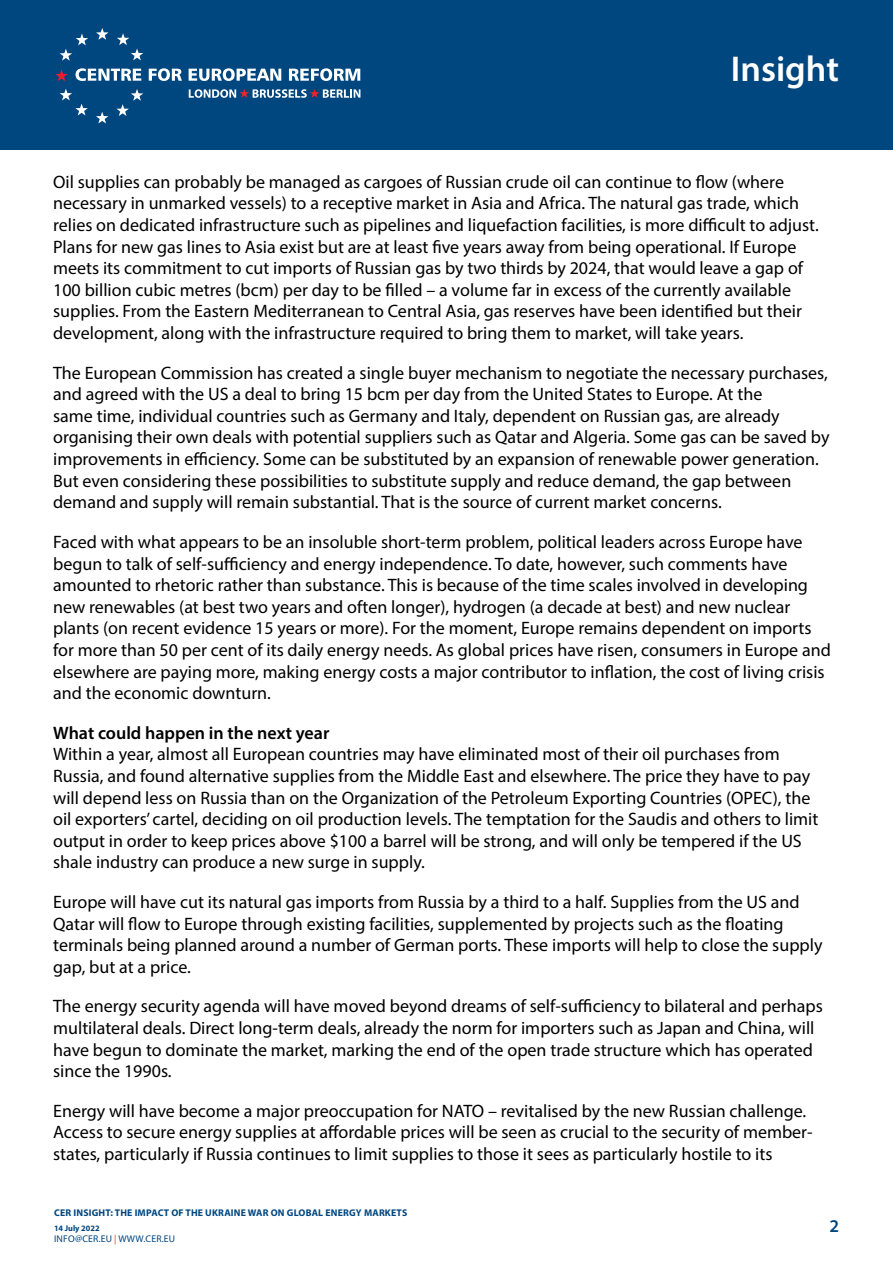
<style>
.page{position:relative;width:893px;height:1263px;background:#fff}
.page>*{position:absolute;margin:0;border:0;box-sizing:border-box;transform-origin:0 0}
.t1{font:600 36px "Myriad Pro";color:#fff}
.t2{font:18px/21.6px "Myriad Pro";color:#000}
.t3{font:600 18px "Myriad Pro";color:#000}
.t4{font:600 18px "Myriad Pro";color:#00467f}
.t5{font:700 9.75px "Myriad Pro";letter-spacing:.02em;color:#00467f}
.t6{font:9.75px "Myriad Pro";letter-spacing:.02em;color:#00467f}
.t7{font:700 8.25px "Myriad Pro";color:#00467f}
.s1{color:#ee3124}
</style>
<div class="page">
<div style="left:0;top:0;width:893px;height:150px;background:#00467f"></div>
<svg style="left:96px;top:28px;width:12px;height:12px"></svg>
<svg style="left:117px;top:33px;width:26px;height:27px"></svg>
<svg style="left:116px;top:89px;width:27px;height:27px"></svg>
<svg style="left:96px;top:112px;width:12px;height:12px"></svg>
<svg style="left:60px;top:89px;width:28px;height:26px"></svg>
<svg style="left:60px;top:34px;width:28px;height:27px"></svg>
<svg style="left:55px;top:69px;width:13px;height:12px"></svg>
<svg style="left:76px;top:68px;width:65px;height:13px"></svg>
<svg style="left:149px;top:68px;width:33px;height:13px"></svg>
<svg style="left:189px;top:68px;width:92px;height:13px"></svg>
<svg style="left:289px;top:68px;width:71px;height:13px"></svg>
<svg style="left:189px;top:89px;width:171px;height:9px"></svg>
<h1 class="t1" style="left:731px;top:46px;width:110px">Insight</h1>
<p class="t2" style="left:53px;top:171px;width:767px">Oil supplies can probably be managed as cargoes of Russian crude oil can continue to flow (where necessary in unmarked vessels) to a receptive market in Asia and Africa. The natural gas trade, which relies on dedicated infrastructure such as pipelines and liquefaction facilities, is more difficult to adjust.<br>Plans for new gas lines to Asia exist but are at least five years away from being operational. If Europe meets its commitment to cut imports of Russian gas by two thirds by 2024, that would leave a gap of 100 billion cubic metres (bcm) per day to be filled – a volume far in excess of the currently available supplies. From the Eastern Mediterranean to Central Asia, gas reserves have been identified but their development, along with the infrastructure required to bring them to market, will take years.</p>
<p class="t2" style="left:53px;top:362px;width:778px">The European Commission has created a single buyer mechanism to negotiate the necessary purchases, and agreed with the US a deal to bring 15 bcm per day from the United States to Europe. At the<br>same time, individual countries such as Germany and Italy, dependent on Russian gas, are already organising their own deals with potential suppliers such as Qatar and Algeria. Some gas can be saved by improvements in efficiency. Some can be substituted by an expansion of renewable power generation.<br>But even considering these possibilities to substitute supply and reduce demand, the gap between demand and supply will remain substantial. That is the source of current market concerns.</p>
<p class="t2" style="left:53px;top:531px;width:779px">Faced with what appears to be an insoluble short-term problem, political leaders across Europe have begun to talk of self-sufficiency and energy independence. To date, however, such comments have amounted to rhetoric rather than substance. This is because of the time scales involved in developing new renewables (at best two years and often longer), hydrogen (a decade at best) and new nuclear plants (on recent evidence 15 years or more). For the moment, Europe remains dependent on imports for more than 50 per cent of its daily energy needs. As global prices have risen, consumers in Europe and elsewhere are paying more, making energy costs a major contributor to inflation, the cost of living crisis and the economic downturn.</p>
<p class="t3" style="left:53px;top:721px;width:278px">What could happen in the next year</p>
<p class="t2" style="left:53px;top:743px;width:767px">Within a year, almost all European countries may have eliminated most of their oil purchases from Russia, and found alternative supplies from the Middle East and elsewhere. The price they have to pay will depend less on Russia than on the Organization of the Petroleum Exporting Countries (OPEC), the oil exporters’ cartel, deciding on oil production levels. The temptation for the Saudis and others to limit output in order to keep prices above $100 a barrel will be strong, and will only be tempered if the US shale industry can produce a new surge in supply.</p>
<p class="t2" style="left:53px;top:891px;width:771px">Europe will have cut its natural gas imports from Russia by a third to a half. Supplies from the US and Qatar will flow to Europe through existing facilities, supplemented by projects such as the floating terminals being planned around a number of German ports. These imports will help to close the supply gap, but at a price.</p>
<p class="t2" style="left:53px;top:995px;width:771px">The energy security agenda will have moved beyond dreams of self-sufficiency to bilateral and perhaps multilateral deals. Direct long-term deals, already the norm for importers such as Japan and China, will have begun to dominate the market, marking the end of the open trade structure which has operated since the 1990s.</p>
<p class="t2" style="left:53px;top:1100px;width:761px">Energy will have become a major preoccupation for NATO – revitalised by the new Russian challenge.<br>Access to secure energy supplies at affordable prices will be seen as crucial to the security of member&shy;states, particularly if Russia continues to limit supplies to those it sees as particularly hostile to its</p>
<p class="t5" style="left:54px;top:1207px;width:139px">CER INSIGHT: THE IMPACT OF THE</p>
<p class="t5" style="left:205px;top:1207px;width:32px">UKRAINE</p>
<p class="t5" style="left:248px;top:1207px;width:85px">WAR ON GLOBAL ENERG</p>
<p class="t5" style="left:356px;top:1207px;width:42px">Y MARKETS</p>
<p class="t7" style="left:54px;top:1223px;width:47px">14 JULY 2022</p>
<p class="t6" style="left:54px;top:1233px;width:6px">info</p>
<p class="t6" style="left:75px;top:1233px;width:102px">@cer.EU <span class="s1">|</span> WWW.CER.EU</p>
<p class="t4" style="left:829px;top:1215px;width:11px">2</p>
</div>
